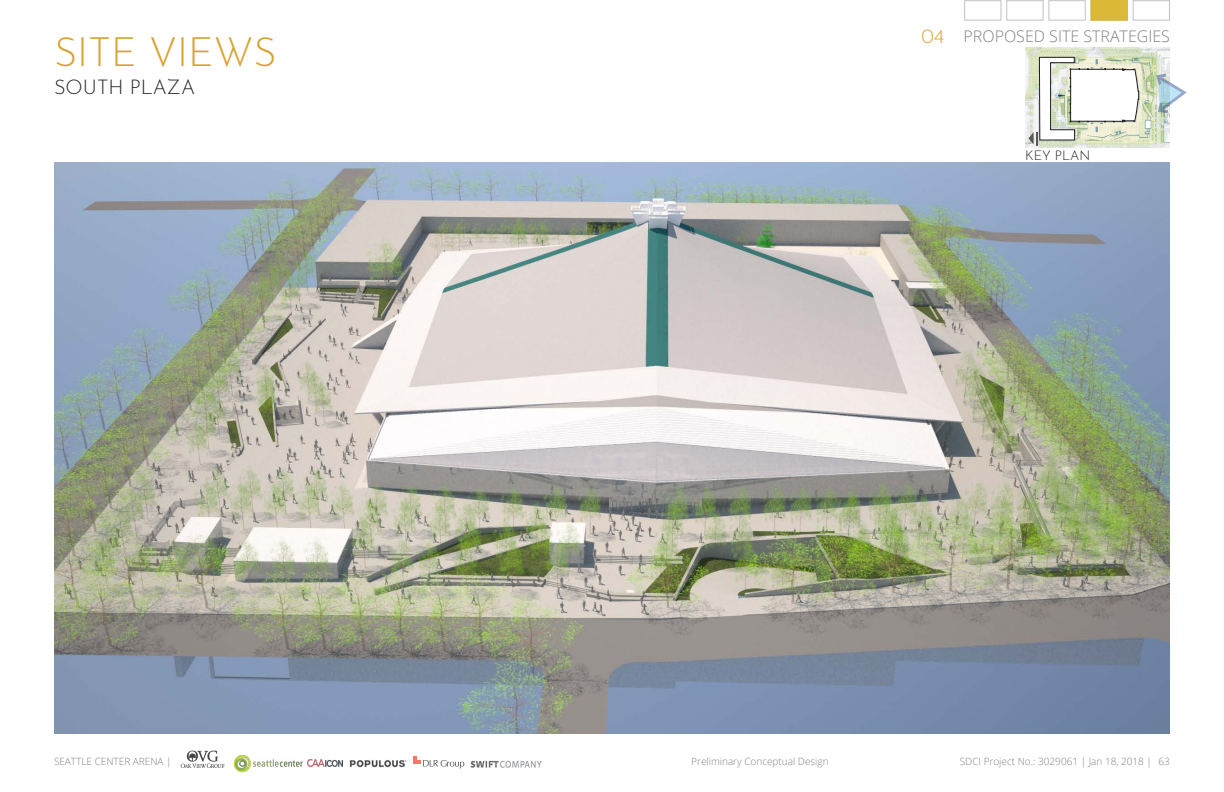
<style>
.page{position:relative;width:1224px;height:792px;background:#fff}
.page>*{position:absolute;margin:0;border:0;box-sizing:border-box;transform-origin:0 0}
.t1{font:300 40px "Josefin Sans";color:#d7a12f}
.t2{font:300 20px "Josefin Sans";color:#231f20}
.t3{font:300 16px "Open Sans";color:#808285}
.t4{font:300 13.2px "Josefin Sans";color:#231f20}
.t5{font:300 10px "Open Sans";color:#808285}
.s1{font-family:"Josefin Sans";font-size:20px;color:#d7a12f}
</style>
<div class="page">
<img style="left:54px;top:162px;width:1116px;height:571px">
<img style="left:1025px;top:47px;width:145px;height:101px">
<svg style="left:1154px;top:72px;width:33px;height:43px"></svg>
<svg style="left:1029px;top:57px;width:110px;height:88px"></svg>
<svg style="left:1091px;top:0;width:37px;height:21px"></svg>
<img style="left:470px;top:760px;width:72px;height:8px">
<img style="left:180px;top:751px;width:45px;height:17px">
<img style="left:349px;top:760px;width:57px;height:8px">
<div style="left:413px;top:756px;width:8px;height:8px;background:#f37962"></div>
<svg style="left:417px;top:757px;width:47px;height:11px"></svg>
<img style="left:308px;top:760px;width:35px;height:7px">
<img style="left:234px;top:755px;width:68px;height:18px">
<h1 class="t1" style="left:54px;top:21px;width:224px">SITE VIEWS</h1>
<h2 class="t2" style="left:54px;top:72px;width:143px">SOUTH PLAZA</h2>
<h3 class="t3" style="left:922px;top:25px;width:250px"><span class="s1">04</span> PROPOSED SITE STRATEGIES</h3>
<h3 class="t4" style="left:1025px;top:145px;width:67px">KEY PLAN</h3>
<p class="t5" style="left:54px;top:754px;width:119px">SEATTLE CENTER ARENA |</p>
<p class="t5" style="left:691px;top:754px;width:139px">Preliminary Conceptual Design</p>
<p class="t5" style="left:960px;top:754px;width:212px">SDCI Project No.: 3029061 | Jan 18, 2018 | 63</p>
</div>
